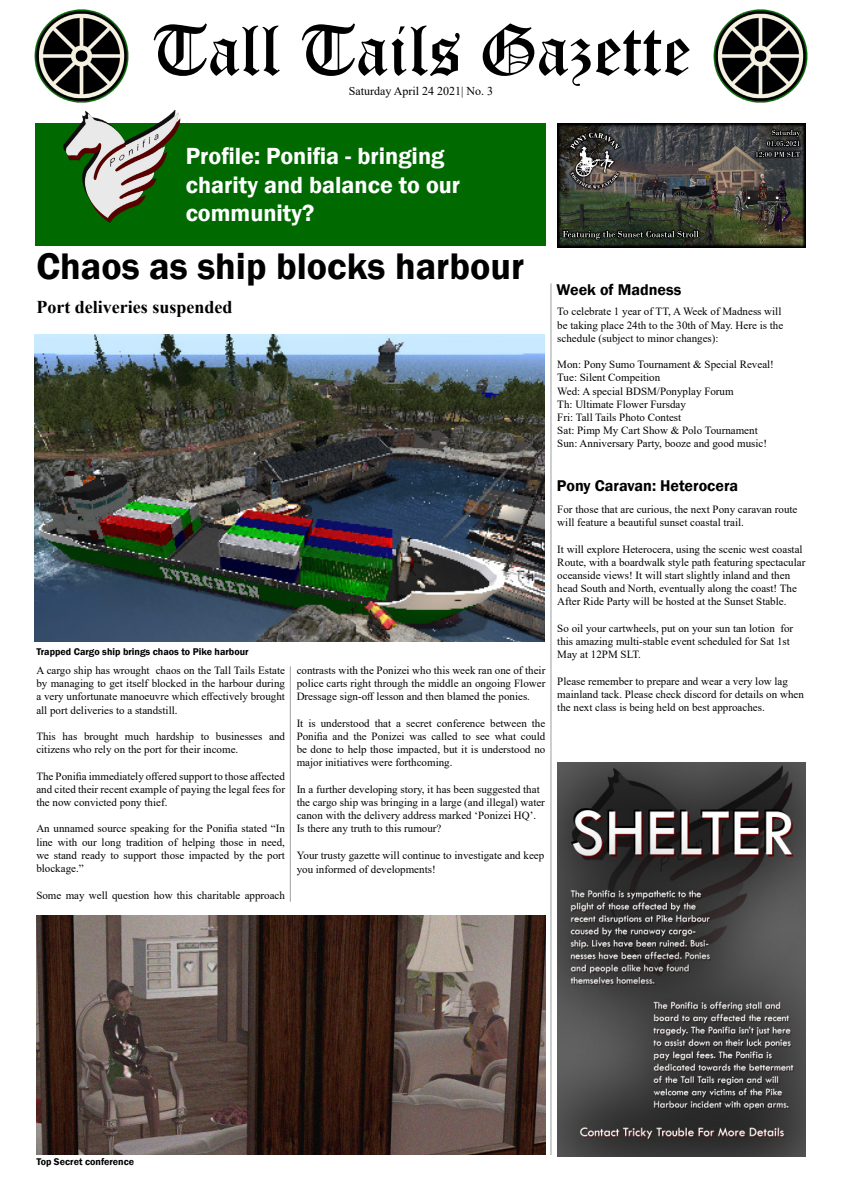
<style>
.page{position:relative;width:842px;height:1191px;background:#fff}
.page>*{position:absolute;margin:0;border:0;box-sizing:border-box;transform-origin:0 0}
.t1{font:72px "Old English Text";color:#000}
.t2{font:600 38px "Franklin Gothic";color:#000}
.t3{font:600 24px/28.8px "Franklin Gothic";color:#fff}
.t4{font:700 18px "Times New Roman";color:#000}
.t5{font:600 16px "Franklin Gothic";color:#000}
.t6{font:12px "Times New Roman";color:#000}
.t7{font:11px/13.2px "Times New Roman";color:#000}
.t8{font:600 10px "Franklin Gothic";color:#000}
</style>
<div class="page">
<div style="left:35px;top:124px;width:510px;height:122px;background:#006900"></div>
<img style="left:34px;top:10px;width:95px;height:93px">
<img style="left:35px;top:335px;width:510px;height:306px">
<img style="left:63px;top:111px;width:118px;height:112px">
<img style="left:713px;top:10px;width:95px;height:93px">
<img style="left:557px;top:124px;width:248px;height:124px">
<img style="left:36px;top:916px;width:509px;height:239px">
<img style="left:557px;top:762px;width:249px;height:394px">
<hr style="left:290px;top:666px;width:1px;height:235px;background:#9c9e9f">
<hr style="left:550px;top:283px;width:1px;height:872px;background:#9c9e9f">
<h1 class="t1" style="left:151px;top:4px;width:541px">Tall Tails Gazette</h1>
<p class="t6" style="left:349px;top:83px;width:146px">Saturday April 24 2021| No. 3</p>
<h3 class="t3" style="left:186px;top:142px;width:276px">Profile: Ponifia - bringing charity and balance to our community?</h3>
<h2 class="t2" style="left:36px;top:243px;width:489px">Chaos as ship blocks harbour</h2>
<h3 class="t4" style="left:36px;top:294px;width:198px">Port deliveries suspended</h3>
<p class="t8" style="left:36px;top:645px;width:214px">Trapped Cargo ship brings chaos to Pike harbour</p>
<p class="t7" style="left:36px;top:663px;width:250px;text-align:justify">A cargo ship has wrought chaos on the Tall Tails Estate by managing to get itself blocked in the harbour during a very unfortunate manoeuvre which effectively brought all port deliveries to a standstill.</p>
<p class="t7" style="left:36px;top:729px;width:250px">This has brought much hardship to businesses and citizens who rely on the port for their income.</p>
<p class="t7" style="left:36px;top:769px;width:250px;text-align:justify">The Ponifia immediately offered support to those affected and cited their recent example of paying the legal fees for the now convicted pony thief.</p>
<p class="t7" style="left:36px;top:822px;width:250px;text-align:justify">An unnamed source speaking for the Ponifia stated “In line with our long tradition of helping those in need, we stand ready to support those impacted by the port blockage.”</p>
<p class="t7" style="left:36px;top:888px;width:250px">Some may well question how this charitable approach</p>
<p class="t7" style="left:297px;top:663px;width:250px;text-align:justify">contrasts with the Ponizei who this week ran one of their police carts right through the middle an ongoing Flower Dressage sign-off lesson and then blamed the ponies.</p>
<p class="t7" style="left:297px;top:716px;width:250px;text-align:justify">It is understood that a secret conference between the Ponifia and the Ponizei was called to see what could be done to help those impacted, but it is understood no major initiatives were forthcoming.</p>
<p class="t7" style="left:297px;top:782px;width:250px">In a further developing story, it has been suggested that the cargo ship was bringing in a large (and illegal) water canon with the delivery address marked ‘Ponizei HQ’.<br>Is there any truth to this rumour?</p>
<p class="t7" style="left:297px;top:847px;width:249px;line-height:14.4px">Your trusty gazette will continue to investigate and keep you informed of developments!</p>
<h3 class="t5" style="left:557px;top:279px;width:126px">Week of Madness</h3>
<p class="t7" style="left:557px;top:305px;width:227px">To celebrate 1 year of TT, A Week of Madness will be taking place 24th to the 30th of May. Here is the schedule (subject to minor changes):</p>
<p class="t7" style="left:557px;top:357px;width:218px">Mon: Pony Sumo Tournament &amp; Special Reveal!<br>Tue: Silent Compeition<br>Wed: A special BDSM/Ponyplay Forum<br>Th: Ultimate Flower Fursday<br>Fri: Tall Tails Photo Contest<br>Sat: Pimp My Cart Show &amp; Polo Tournament Sun: Anniversary Party, booze and good music!</p>
<h3 class="t5" style="left:557px;top:476px;width:183px">Pony Caravan: Heterocera</h3>
<p class="t7" style="left:557px;top:502px;width:242px">For those that are curious, the next Pony caravan route will feature a beautiful sunset coastal trail.</p>
<p class="t7" style="left:557px;top:542px;width:250px">It will explore Heterocera, using the scenic west coastal Route, with a boardwalk style path featuring spectacular oceanside views! It will start slightly inland and then head South and North, eventually along the coast! The After Ride Party will be hosted at the Sunset Stable.</p>
<p class="t7" style="left:557px;top:621px;width:237px">So oil your cartwheels, put on your sun tan lotion for this amazing multi-stable event scheduled for Sat 1st<br>May at 12PM SLT.</p>
<p class="t7" style="left:557px;top:674px;width:248px">Please remember to prepare and wear a very low lag mainland tack. Please check discord for details on when the next class is being held on best approaches.</p>
<p class="t8" style="left:36px;top:1155px;width:99px">Top Secret conference</p>
</div>
